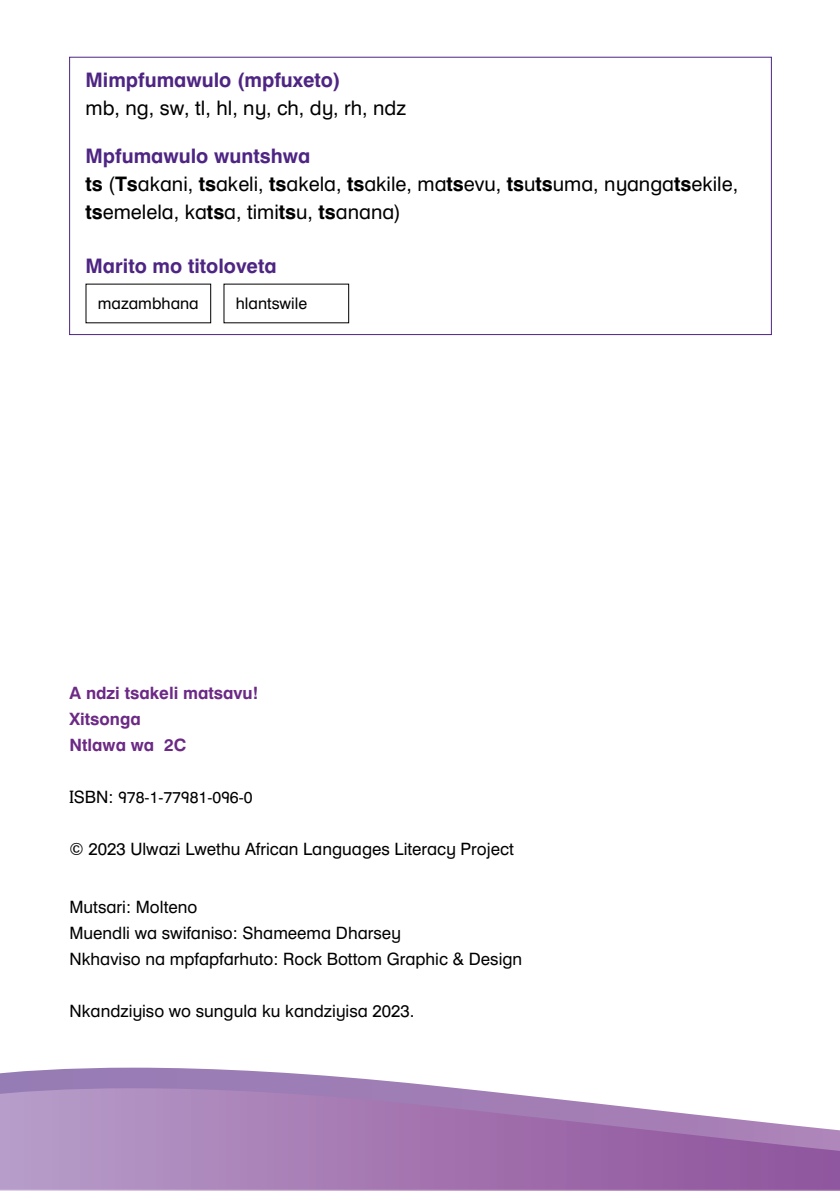
<style>
.page{position:relative;width:840px;height:1191px;background:#fff}
.page>*{position:absolute;margin:0;border:0;box-sizing:border-box;transform-origin:0 0}
.t1{font:20px/28px "Swis Forall";color:#000}
.t2{font:700 20px "Swis Forall";color:#4e2583}
.t3{font:17px/26px "Swis Forall";color:#000}
.t4{font:700 17px/26px "Swis Forall";color:#6c2985}
.t5{font:16px "Swis Forall";color:#000}
.s1{font-weight:700;color:#4e2583}
.s2{font-weight:700}
.s3{font-size:17px}
</style>
<div class="page">
<svg style="left:0;top:1067px;width:455px;height:21px"></svg>
<svg style="left:0;top:1088px;width:839px;height:103px;background:#ae88bb"></svg>
<div style="left:69px;top:57px;width:702px;height:278px;border:1px solid #4e2583"></div>
<p class="t2" style="left:85px;top:67px;width:256px">Mimpfumawulo (mpfuxeto)</p>
<p class="t1" style="left:85px;top:95px;width:322px">mb, ng, sw, tl, hl, ny, ch, dy, rh, ndz</p>
<p class="t1" style="left:85px;top:143px;width:653px"><span class="s1">Mpfumawulo wuntshwa<br></span><span class="s2">ts</span> (<span class="s2">Ts</span>akani, <span class="s2">ts</span>akeli, <span class="s2">ts</span>akela, <span class="s2">ts</span>akile, ma<span class="s2">ts</span>evu, <span class="s2">ts</span>u<span class="s2">ts</span>uma, nyanga<span class="s2">ts</span>ekile, <span class="s2">ts</span>emelela, ka<span class="s2">ts</span>a, timi<span class="s2">ts</span>u, <span class="s2">ts</span>anana)</p>
<p class="t2" style="left:85px;top:253px;width:192px">Marito mo titoloveta</p>
<p class="t5" style="left:98px;top:294px;width:102px">mazambhana</p>
<p class="t5" style="left:236px;top:294px;width:73px">hlantswile</p>
<p class="t4" style="left:69px;top:680px;width:190px">A ndzi tsakeli matsavu!<br>Xitsonga<br>Ntlawa wa 2C</p>
<p class="t5" style="left:69px;top:788px;width:184px"><span class="s3">ISBN:</span> 978-1-77981-096-0</p>
<p class="t3" style="left:69px;top:837px;width:445px">© 2023 Ulwazi Lwethu African Languages Literacy Project</p>
<p class="t3" style="left:69px;top:895px;width:454px">Mutsari: Molteno<br>Muendli wa swifaniso: Shameema Dharsey<br>Nkhaviso na mpfapfarhuto: Rock Bottom Graphic &amp; Design</p>
<p class="t3" style="left:69px;top:999px;width:346px">Nkandziyiso wo sungula ku kandziyisa 2023.</p>
</div>
